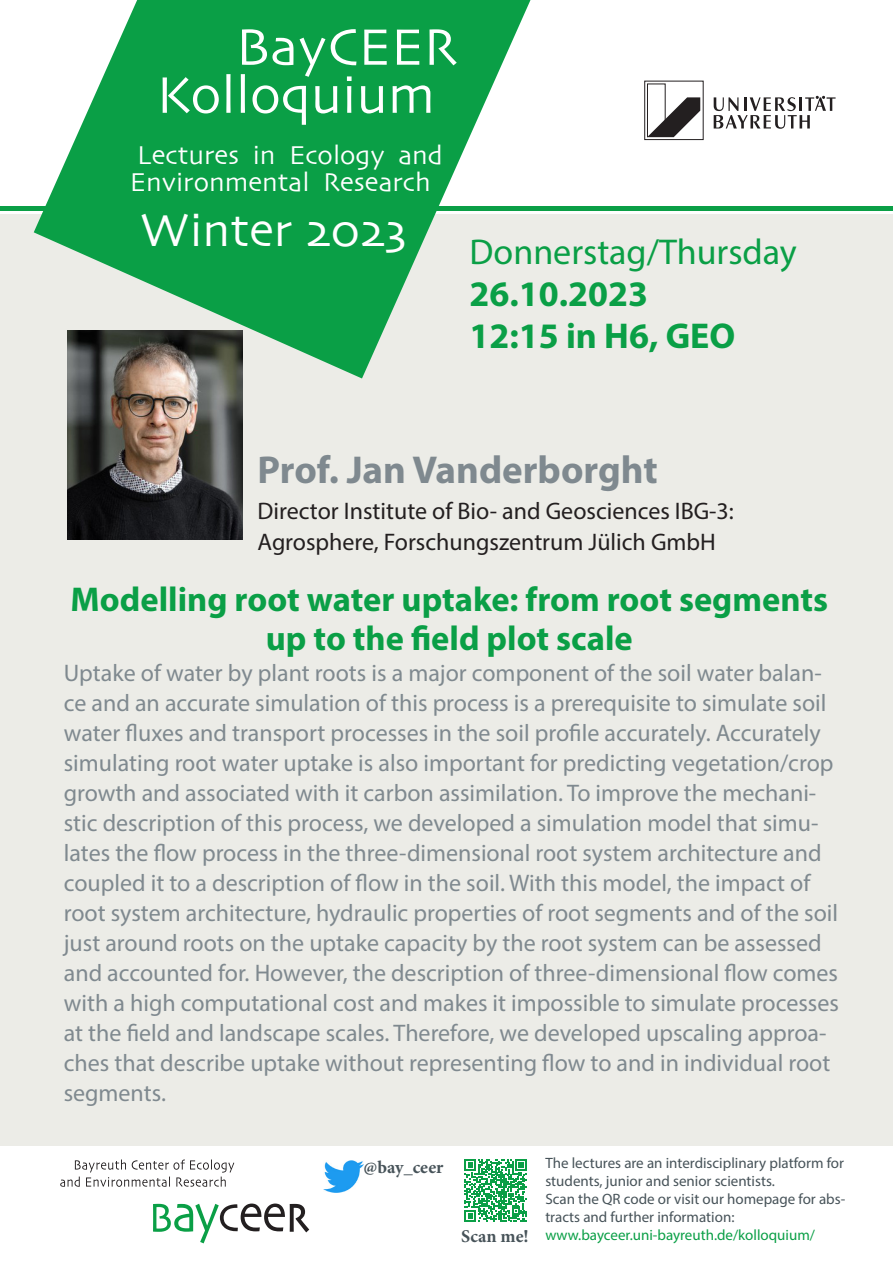
<style>
.page{position:relative;width:893px;height:1263px;background:#fff}
.page>*{position:absolute;margin:0;border:0;box-sizing:border-box;transform-origin:0 0}
.t1{font:54px/48px "Skia";color:#fff}
.t2{font:48px "Skia";color:#fff}
.t3{font:700 39px "Myriad Pro";color:#7f898f}
.t4{font:700 36px/42px "Myriad Pro";color:#0a9f46}
.t5{font:700 34.5px/39px "Myriad Pro";color:#0a9f46;text-align:center}
.t6{font:27px/27px "Skia";color:#fff}
.t7{font:24px/30px "Myriad Pro";color:#7f898f}
.t8{font:24px/31.5px "Myriad Pro";color:#231f20}
.t9{font:700 18px "Minion Pro";letter-spacing:.005em;color:#475359}
.t10{font:15px/18px "Myriad Pro";color:#475359}
.s1{font-weight:400}
.s2{color:#0a9f46}
</style>
<div class="page">
<svg style="left:153px;top:1203px;width:156px;height:40px"></svg>
<svg style="left:60px;top:1159px;width:174px;height:28px"></svg>
<svg style="left:647px;top:83px;width:53px;height:55px"></svg>
<div style="left:644px;top:81px;width:59px;height:59px;border:1px solid #231f20"></div>
<svg style="left:714px;top:96px;width:122px;height:33px"></svg>
<div style="left:0;top:215px;width:893px;height:931px;background:#ecece7"></div>
<svg style="left:34px;top:0;width:496px;height:378px;fill:#0a9f46"></svg>
<hr style="left:0;top:206px;width:893px;height:4px;background:#0a9f46">
<svg style="left:464px;top:1159px;width:63px;height:63px"></svg>
<img style="left:67px;top:331px;width:175px;height:208px">
<img style="left:324px;top:1160px;width:39px;height:33px">
<p class="t1" style="left:156px;top:26px;width:303px;text-indent:79px">BayCEER<br>Kolloquium</p>
<p class="t6" style="left:130px;top:143px;width:315px">Lectures in Ecology and<br>Environmental Research</p>
<p class="t2" style="left:140px;top:201px;width:269px">Winter 2023</p>
<p class="t4" style="left:469px;top:230px;width:329px"><span class="s1">Donnerstag/Thursday<br></span>26.10.2023<br>12:15 in H6, GEO</p>
<p class="t3" style="left:258px;top:445px;width:402px">Prof. Jan Vanderborght</p>
<p class="t8" style="left:258px;top:495px;width:478px">Director Institute of Bio- and Geosciences IBG-3:<br>Agrosphere, Forschungszentrum Jülich GmbH</p>
<p class="t5" style="left:71px;top:579px;width:759px">Modelling root water uptake: from root segments up to the field plot scale</p>
<p class="t7" style="left:64px;top:658px;width:777px">Uptake of water by plant roots is a major component of the soil water balan&shy;ce and an accurate simulation of this process is a prerequisite to simulate soil water fluxes and transport processes in the soil profile accurately. Accurately simulating root water uptake is also important for predicting vegetation/crop growth and associated with it carbon assimilation. To improve the mechani&shy;stic description of this process, we developed a simulation model that simu&shy;lates the flow process in the three-dimensional root system architecture and coupled it to a description of flow in the soil. With this model, the impact of root system architecture, hydraulic properties of root segments and of the soil just around roots on the uptake capacity by the root system can be assessed and accounted for. However, the description of three-dimensional flow comes with a high computational cost and makes it impossible to simulate processes at the field and landscape scales. Therefore, we developed upscaling approa&shy;ches that describe uptake without representing flow to and in individual root segments.</p>
<p class="t9" style="left:364px;top:1154px;width:81px">@bay_ceer</p>
<p class="t9" style="left:461px;top:1223px;width:69px">Scan me!</p>
<p class="t10" style="left:545px;top:1154px;width:301px">The lectures are an interdisciplinary platform for students, junior and senior scientists.<br>Scan the QR code or visit our homepage for abs&shy;tracts and further information: <span class="s2">www.bayceer.uni-bayreuth.de/kolloquium/</span></p>
</div>
